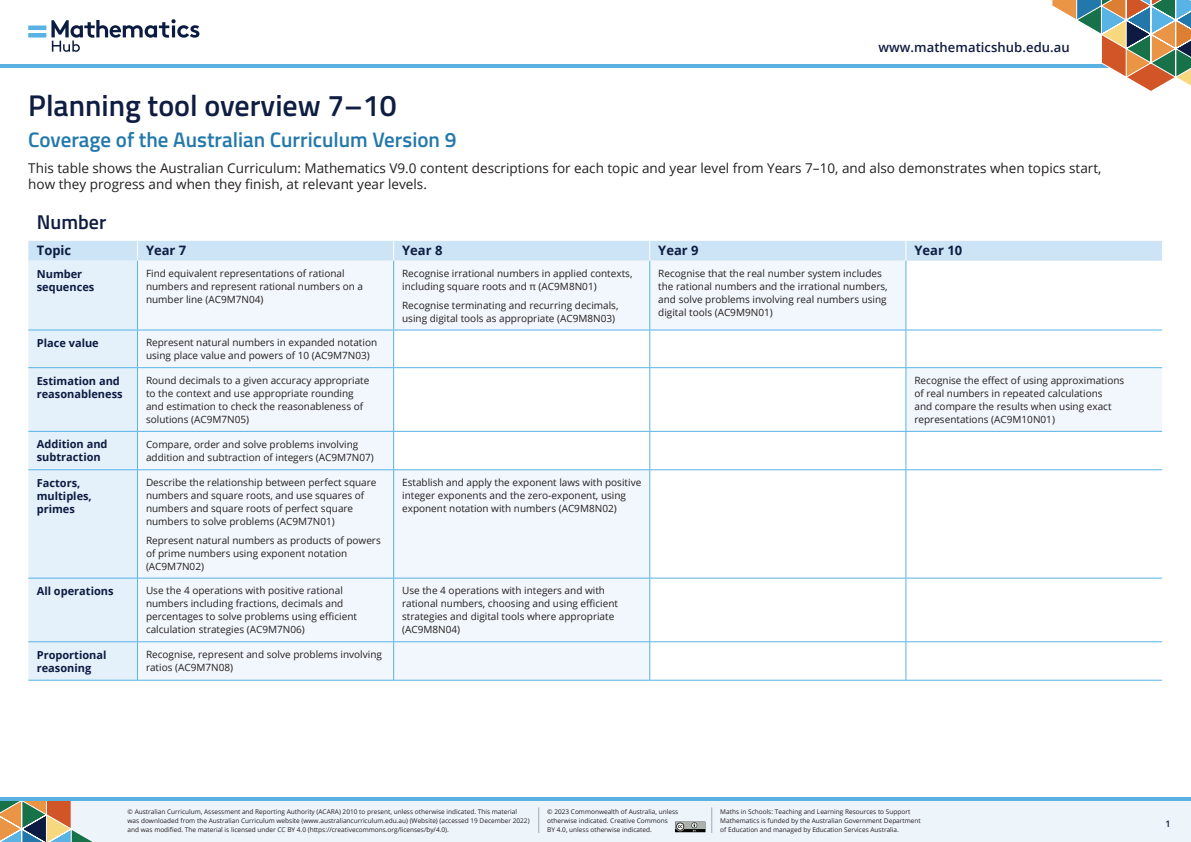
<style>
.page{position:relative;width:1191px;height:842px;background:#fff}
.page>*{position:absolute;margin:0;border:0;box-sizing:border-box;transform-origin:0 0}
.t1{font:600 30px "Titillium Web";color:#0e1d41}
.t2{font:600 21px "Titillium Web";color:#2378ab}
.t3{font:600 20px "Titillium Web";color:#0e1d41}
.Maths_Hub_Intro{font:13.5px/16px "Open Sans";color:#231f20}
.D_Head__table{font:700 13px "Open Sans";color:#0e1d41}
.t4{font:600 13px "Open Sans";letter-spacing:.005em;color:#0e1d41}
.E_Head__table{font:700 11px/13px "Open Sans";color:#0d1a41}
.Table_Body{font:10px/13px "Open Sans";color:#231f20}
.t5{font:600 9px "Open Sans";color:#0e1d41}
.t6{font:6.5px/9px "Open Sans";color:#231f20}
</style>
<div class="page">
<div style="left:0;top:799px;width:1191px;height:43px;background:#edf5fb"></div>
<hr style="left:0;top:64px;width:1143px;height:4px;background:#5ab2e3">
<svg style="left:1052px;top:0;width:139px;height:91px"></svg>
<svg style="left:0;top:801px;width:93px;height:41px"></svg>
<hr style="left:0;top:798px;width:1191px;height:3px;background:#5ab2e3">
<svg style="left:51px;top:19px;width:148px;height:33px"></svg>
<div style="left:28px;top:33px;width:18px;height:5px;background:#59b2e3"></div>
<hr style="left:28px;top:26px;width:18px;height:4px;background:#59b2e3">
<svg style="left:538px;top:807px;width:1px;height:26px"></svg>
<svg style="left:675px;top:807px;width:37px;height:26px"></svg>
<div style="left:28px;top:261px;width:109px;height:419px;background:#e4f1fa"></div>
<svg style="left:138px;top:261px;width:1024px;height:419px;fill:#f1f7fc"></svg>
<div style="left:28px;top:241px;width:1134px;height:20px;background:#cce4f6"></div>
<hr style="left:137px;top:261px;width:1px;height:69px;background:#59b3e5">
<hr style="left:393px;top:261px;width:1px;height:69px;background:#59b3e5">
<hr style="left:649px;top:261px;width:1px;height:69px;background:#59b3e5">
<hr style="left:905px;top:261px;width:1px;height:69px;background:#59b3e5">
<hr style="left:28px;top:330px;width:109px;height:1px;background:#59b3e5">
<hr style="left:137px;top:330px;width:256px;height:1px;background:#59b3e5">
<hr style="left:137px;top:330px;width:1px;height:37px;background:#59b3e5">
<hr style="left:393px;top:330px;width:257px;height:1px;background:#59b3e5">
<hr style="left:393px;top:330px;width:1px;height:37px;background:#59b3e5">
<hr style="left:650px;top:330px;width:256px;height:1px;background:#59b3e5">
<hr style="left:649px;top:330px;width:1px;height:37px;background:#59b3e5">
<hr style="left:906px;top:330px;width:256px;height:1px;background:#59b3e5">
<hr style="left:905px;top:330px;width:1px;height:37px;background:#59b3e5">
<hr style="left:28px;top:367px;width:109px;height:1px;background:#59b3e5">
<hr style="left:137px;top:367px;width:256px;height:1px;background:#59b3e5">
<hr style="left:137px;top:368px;width:1px;height:63px;background:#59b3e5">
<hr style="left:393px;top:367px;width:257px;height:1px;background:#59b3e5">
<hr style="left:393px;top:368px;width:1px;height:63px;background:#59b3e5">
<hr style="left:650px;top:367px;width:256px;height:1px;background:#59b3e5">
<hr style="left:649px;top:368px;width:1px;height:63px;background:#59b3e5">
<hr style="left:906px;top:367px;width:256px;height:1px;background:#59b3e5">
<hr style="left:905px;top:368px;width:1px;height:63px;background:#59b3e5">
<hr style="left:28px;top:431px;width:109px;height:1px;background:#59b3e5">
<hr style="left:137px;top:431px;width:256px;height:1px;background:#59b3e5">
<hr style="left:137px;top:432px;width:1px;height:37px;background:#59b3e5">
<hr style="left:393px;top:431px;width:257px;height:1px;background:#59b3e5">
<hr style="left:393px;top:432px;width:1px;height:37px;background:#59b3e5">
<hr style="left:650px;top:431px;width:256px;height:1px;background:#59b3e5">
<hr style="left:649px;top:432px;width:1px;height:37px;background:#59b3e5">
<hr style="left:906px;top:431px;width:256px;height:1px;background:#59b3e5">
<hr style="left:905px;top:432px;width:1px;height:37px;background:#59b3e5">
<hr style="left:28px;top:469px;width:109px;height:1px;background:#59b3e5">
<hr style="left:137px;top:469px;width:256px;height:1px;background:#59b3e5">
<hr style="left:137px;top:470px;width:1px;height:108px;background:#59b3e5">
<hr style="left:393px;top:469px;width:257px;height:1px;background:#59b3e5">
<hr style="left:393px;top:470px;width:1px;height:108px;background:#59b3e5">
<hr style="left:650px;top:469px;width:256px;height:1px;background:#59b3e5">
<hr style="left:649px;top:470px;width:1px;height:108px;background:#59b3e5">
<hr style="left:906px;top:469px;width:256px;height:1px;background:#59b3e5">
<hr style="left:905px;top:470px;width:1px;height:108px;background:#59b3e5">
<hr style="left:28px;top:578px;width:109px;height:1px;background:#59b3e5">
<hr style="left:137px;top:578px;width:256px;height:1px;background:#59b3e5">
<hr style="left:137px;top:578px;width:1px;height:63px;background:#59b3e5">
<hr style="left:393px;top:578px;width:257px;height:1px;background:#59b3e5">
<hr style="left:393px;top:578px;width:1px;height:63px;background:#59b3e5">
<hr style="left:650px;top:578px;width:256px;height:1px;background:#59b3e5">
<hr style="left:649px;top:578px;width:1px;height:63px;background:#59b3e5">
<hr style="left:906px;top:578px;width:256px;height:1px;background:#59b3e5">
<hr style="left:905px;top:578px;width:1px;height:63px;background:#59b3e5">
<hr style="left:28px;top:641px;width:109px;height:1px;background:#59b3e5">
<hr style="left:137px;top:641px;width:256px;height:1px;background:#59b3e5">
<hr style="left:137px;top:642px;width:1px;height:38px;background:#59b3e5">
<hr style="left:393px;top:641px;width:257px;height:1px;background:#59b3e5">
<hr style="left:393px;top:642px;width:1px;height:38px;background:#59b3e5">
<hr style="left:650px;top:641px;width:256px;height:1px;background:#59b3e5">
<hr style="left:649px;top:642px;width:1px;height:38px;background:#59b3e5">
<hr style="left:906px;top:641px;width:256px;height:1px;background:#59b3e5">
<hr style="left:905px;top:642px;width:1px;height:38px;background:#59b3e5">
<hr style="left:28px;top:680px;width:109px;height:1px;background:#59b3e5">
<hr style="left:137px;top:680px;width:256px;height:1px;background:#59b3e5">
<hr style="left:393px;top:680px;width:257px;height:1px;background:#59b3e5">
<hr style="left:650px;top:680px;width:256px;height:1px;background:#59b3e5">
<hr style="left:906px;top:680px;width:256px;height:1px;background:#59b3e5">
<h3 class="t4" style="left:878px;top:38px;width:193px">www.mathematicshub.edu.au</h3>
<h1 class="t1" style="left:28px;top:83px;width:370px">Planning tool overview 7–10</h1>
<h2 class="t2" style="left:28px;top:124px;width:429px">Coverage of the Australian Curriculum Version 9</h2>
<p class="Maths_Hub_Intro" style="left:28px;top:159px;width:1074px">This table shows the Australian Curriculum: Mathematics V9.0 content descriptions for each topic and year level from Years 7–10, and also demonstrates when topics start, how they progress and when they finish, at relevant year levels.</p>
<h3 class="t3" style="left:37px;top:207px;width:71px">Number</h3>
<p class="D_Head__table" style="left:37px;top:241px;width:36px">Topic</p>
<p class="D_Head__table" style="left:146px;top:241px;width:42px">Year 7</p>
<p class="D_Head__table" style="left:402px;top:241px;width:42px">Year 8</p>
<p class="D_Head__table" style="left:658px;top:241px;width:42px">Year 9</p>
<p class="D_Head__table" style="left:914px;top:241px;width:49px">Year 10</p>
<p class="E_Head__table" style="left:37px;top:267px;width:59px">Number sequences</p>
<p class="Table_Body" style="left:146px;top:266px;width:219px">Find equivalent representations of rational numbers and represent rational numbers on a number line (AC9M7N04)</p>
<p class="Table_Body" style="left:402px;top:266px;width:232px">Recognise irrational numbers in applied contexts, including square roots and π (AC9M8N01)</p>
<p class="Table_Body" style="left:402px;top:298px;width:218px">Recognise terminating and recurring decimals, using digital tools as appropriate (AC9M8N03)</p>
<p class="Table_Body" style="left:658px;top:266px;width:231px">Recognise that the real number system includes the rational numbers and the irrational numbers, and solve problems involving real numbers using digital tools (AC9M9N01)</p>
<p class="E_Head__table" style="left:37px;top:336px;width:63px">Place value</p>
<p class="Table_Body" style="left:146px;top:336px;width:233px">Represent natural numbers in expanded notation using place value and powers of 10 (AC9M7N03)</p>
<p class="E_Head__table" style="left:37px;top:374px;width:87px">Estimation and reasonableness</p>
<p class="Table_Body" style="left:146px;top:373px;width:225px">Round decimals to a given accuracy appropriate to the context and use appropriate rounding and estimation to check the reasonableness of solutions (AC9M7N05)</p>
<p class="Table_Body" style="left:914px;top:373px;width:211px">Recognise the effect of using approximations of real numbers in repeated calculations<br>and compare the results when using exact representations (AC9M10N01)</p>
<p class="E_Head__table" style="left:37px;top:437px;width:72px">Addition and subtraction</p>
<p class="Table_Body" style="left:146px;top:437px;width:229px">Compare, order and solve problems involving addition and subtraction of integers (AC9M7N07)</p>
<p class="E_Head__table" style="left:37px;top:476px;width:56px">Factors, multiples, primes</p>
<p class="Table_Body" style="left:146px;top:475px;width:232px">Describe the relationship between perfect square numbers and square roots, and use squares of numbers and square roots of perfect square numbers to solve problems (AC9M7N01)</p>
<p class="Table_Body" style="left:146px;top:533px;width:236px">Represent natural numbers as products of powers of prime numbers using exponent notation (AC9M7N02)</p>
<p class="Table_Body" style="left:402px;top:475px;width:241px">Establish and apply the exponent laws with positive integer exponents and the zero-exponent, using exponent notation with numbers (AC9M8N02)</p>
<p class="E_Head__table" style="left:37px;top:584px;width:78px">All operations</p>
<p class="Table_Body" style="left:146px;top:584px;width:212px">Use the 4 operations with positive rational numbers including fractions, decimals and percentages to solve problems using efficient calculation strategies (AC9M7N06)</p>
<p class="Table_Body" style="left:402px;top:584px;width:217px">Use the 4 operations with integers and with rational numbers, choosing and using efficient strategies and digital tools where appropriate (AC9M8N04)</p>
<p class="E_Head__table" style="left:37px;top:648px;width:71px">Proportional reasoning</p>
<p class="Table_Body" style="left:146px;top:647px;width:237px">Recognise, represent and solve problems involving ratios (AC9M7N08)</p>
<p class="t6" style="left:128px;top:807px;width:403px">© Australian Curriculum, Assessment and Reporting Authority (ACARA) 2010 to present, unless otherwise indicated. This material was downloaded from the Australian Curriculum website (www.australiancurriculum.edu.au) (Website) (accessed 19 December 2022) and was modified. The material is licensed under CC BY 4.0 (https://creativecommons.org/licenses/by/4.0).</p>
<p class="t6" style="left:547px;top:807px;width:132px">© 2023 Commonwealth of Australia, unless otherwise indicated. Creative Commons<br>BY 4.0, unless otherwise indicated.</p>
<p class="t6" style="left:720px;top:807px;width:202px">Maths in Schools: Teaching and Learning Resources to Support<br>Mathematics is funded by the Australian Government Department of Education and managed by Education Services Australia.</p>
<p class="t5" style="left:1165px;top:817px;width:7px">1</p>
</div>
